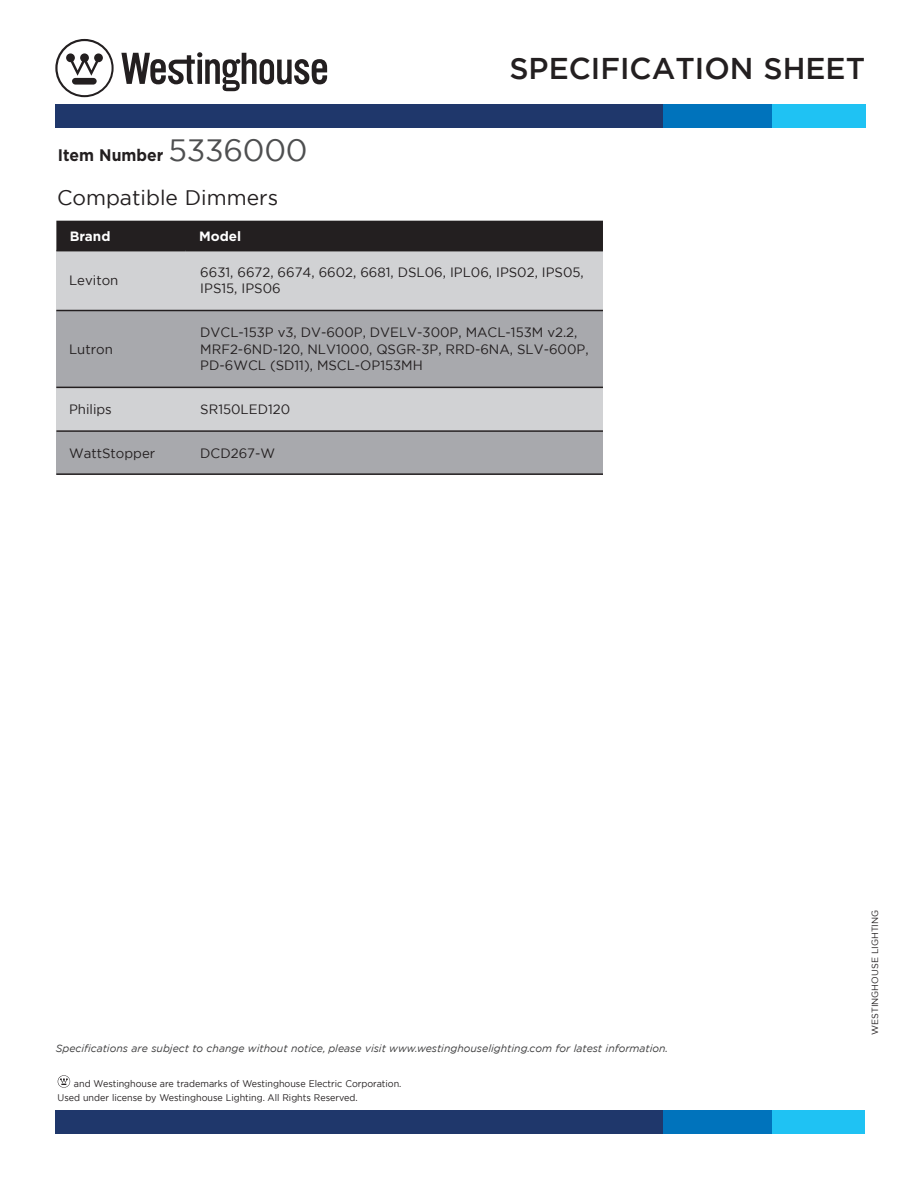
<style>
.page{position:relative;width:918px;height:1188px;background:#fff}
.page>*{position:absolute;margin:0;border:0;box-sizing:border-box;transform-origin:0 0}
.t1{font:500 30px "Gotham";color:#231f20}
.t2{font:21px "Gotham";color:#231f20}
.t3{font:700 16.8px "Gotham";color:#231f20;scale:.94 1}
.t4{font:13.5px/16.4px "Gotham";color:#231f20}
.t5{font:700 13.5px "Gotham";color:#fff}
.t6{font:italic 10.5px "Gotham";color:#3e3e3f}
.t7{font:9.6px/13.5px "Gotham";color:#231f20;scale:.93 1}
.t8{font:9px "Gotham";color:#231f20}
.s1{font-weight:400;font-size:30.75px;color:#4e4f50}
</style>
<div class="page">
<div style="left:56px;top:251px;width:547px;height:59px;background:#d1d2d4"></div>
<div style="left:56px;top:387px;width:547px;height:45px;background:#d1d2d4"></div>
<div style="left:56px;top:310px;width:547px;height:77px;background:#a8a9ad"></div>
<div style="left:56px;top:432px;width:547px;height:42px;background:#a8a9ad"></div>
<div style="left:56px;top:221px;width:547px;height:29px;background:#231f20"></div>
<hr style="left:56px;top:250px;width:130px;height:1px;background:#231f20">
<hr style="left:186px;top:250px;width:417px;height:1px;background:#231f20">
<hr style="left:56px;top:310px;width:547px;height:1px;background:#231f20">
<hr style="left:56px;top:387px;width:547px;height:1px;background:#231f20">
<hr style="left:56px;top:430px;width:547px;height:2px;background:#231f20">
<hr style="left:56px;top:473px;width:547px;height:2px;background:#231f20">
<svg style="left:121px;top:52px;width:206px;height:39px"></svg>
<svg style="left:55px;top:39px;width:59px;height:58px"></svg>
<svg style="left:58px;top:1075px;width:12px;height:13px"></svg>
<div style="left:56px;top:104px;width:809px;height:24px;background:#1fc2f3"></div>
<div style="left:55px;top:104px;width:717px;height:24px;background:#1f376b"></div>
<div style="left:664px;top:104px;width:108px;height:24px;background:#0073bc"></div>
<div style="left:56px;top:1111px;width:809px;height:23px;background:#1fc2f3"></div>
<div style="left:55px;top:1111px;width:717px;height:23px;background:#1f376b"></div>
<div style="left:664px;top:1111px;width:108px;height:23px;background:#0073bc"></div>
<p class="t3" style="left:58px;top:144px;width:267px">Item Number <span class="s1">5336000</span></p>
<h2 class="t2" style="left:57px;top:184px;width:223px">Compatible Dimmers</h2>
<p class="t5" style="left:70px;top:227px;width:42px">Brand</p>
<p class="t5" style="left:199px;top:227px;width:44px">Model</p>
<h1 class="t1" style="left:509px;top:49px;width:357px">SPECIFICATION SHEET</h1>
<p class="t4" style="left:69px;top:272px;width:51px">Leviton</p>
<p class="t4" style="left:69px;top:340px;width:45px">Lutron</p>
<p class="t4" style="left:69px;top:400px;width:44px">Philips</p>
<p class="t4" style="left:200px;top:264px;width:385px">6631, 6672, 6674, 6602, 6681, DSL06, IPL06, IPS02, IPS05,<br>IPS15, IPS06</p>
<p class="t4" style="left:200px;top:324px;width:390px">DVCL-153P v3, DV-600P, DVELV-300P, MACL-153M v2.2,<br>MRF2-6ND-120, NLV1000, QSGR-3P, RRD-6NA, SLV-600P,<br>PD-6WCL (SD11), MSCL-OP153MH</p>
<p class="t4" style="left:200px;top:401px;width:91px">SR150LED120</p>
<p class="t4" style="left:69px;top:445px;width:88px">WattStopper</p>
<p class="t4" style="left:200px;top:444px;width:76px">DCD267-W</p>
<p class="t6" style="left:56px;top:1042px;width:614px">Specifications are subject to change without notice, please visit www.westinghouselighting.com for latest information.</p>
<p class="t7" style="left:58px;top:1077px;width:371px;text-indent:16px">and Westinghouse are trademarks of Westinghouse Electric Corporation.<br>Used under license by Westinghouse Lighting. All Rights Reserved.</p>
<p class="t8" style="left:869px;top:1035px;width:127px;rotate:-90deg">WESTINGHOUSE LIGHTING</p>
</div>
